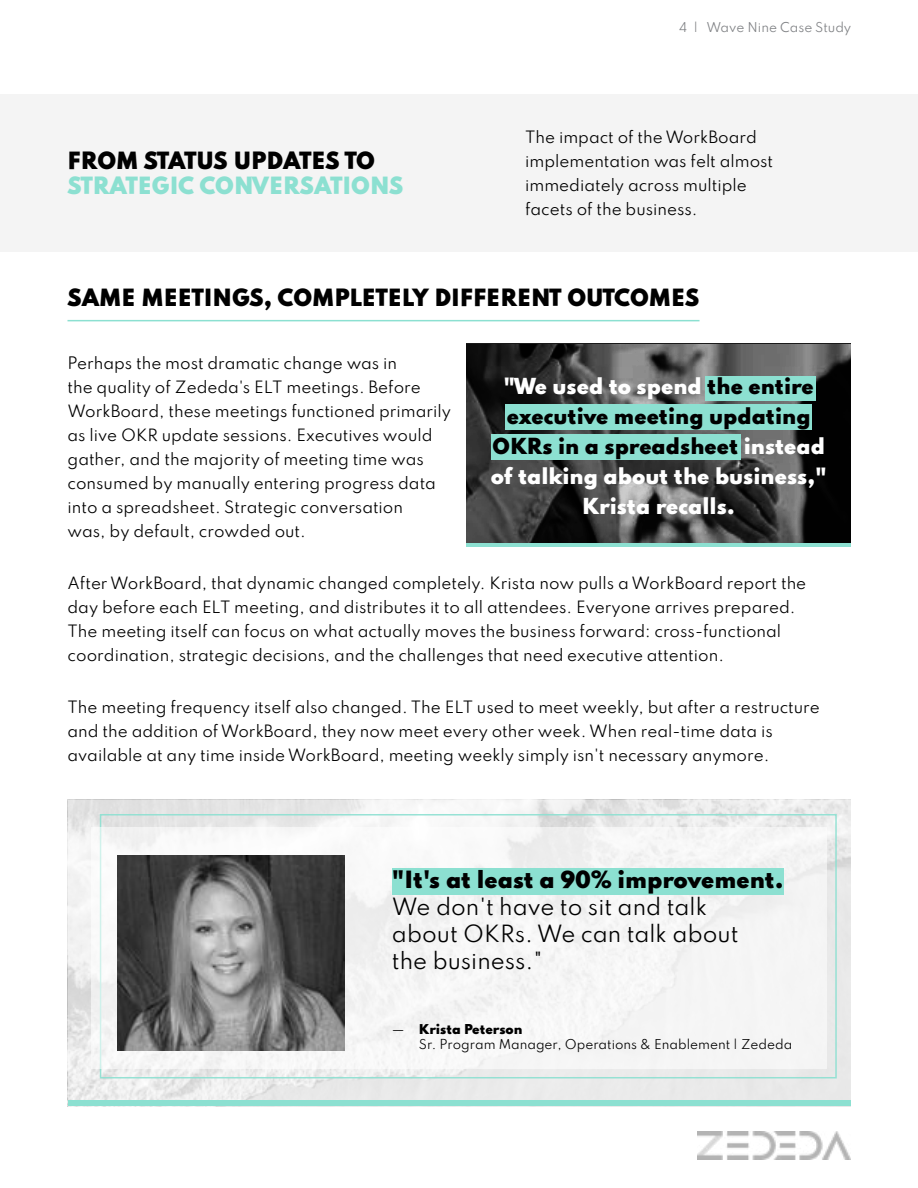
<style>
.page{position:relative;width:918px;height:1188px;background:#fff}
.page>*{position:absolute;margin:0;border:0;box-sizing:border-box;transform-origin:0 0}
.t1{font:21px/27px "Spartan";color:#000}
.t2{font:900 21px "Spartan";color:#000}
.t3{font:900 21px "Spartan";color:#000101}
.t4{font:900 21px "Spartan";color:#8ce0d1}
.t5{font:900 19.5px/30px "Spartan";color:#fff;text-align:center}
.t6{font:15px/24px "Spartan";color:#000}
.t7{font:12px/15px "Spartan";color:#000}
.t8{font:12px "Spartan";color:#808285}
.s1{color:#000}
.s2{font-weight:900}
</style>
<div class="page">
<div style="left:0;top:94px;width:918px;height:158px;background:#f4f4f4"></div>
<svg style="left:467px;top:343px;width:384px;height:200px;background:#3e3e3e"></svg>
<hr style="left:467px;top:543px;width:384px;height:3px;background:#8ce0d1">
<hr style="left:68px;top:320px;width:632px;height:1px;background:#8ce0d1">
<div style="left:705px;top:376px;width:110px;height:24px;background:#8ce0d1"></div>
<div style="left:491px;top:434px;width:249px;height:26px;background:#8ce0d1"></div>
<div style="left:505px;top:404px;width:307px;height:26px;background:#8ce0d1"></div>
<svg style="left:68px;top:800px;width:783px;height:300px;fill:#eaeaea"></svg>
<div style="left:100px;top:814px;width:737px;height:264px;border:2px solid #8ce0d1"></div>
<div style="left:91px;top:827px;width:736px;height:242px;background:#f5f5f5"></div>
<div style="left:68px;top:1100px;width:783px;height:6px;background:#8ce0d1"></div>
<img style="left:118px;top:855px;width:227px;height:196px">
<div style="left:392px;top:868px;width:391px;height:27px;background:#8ce0d1"></div>
<img style="left:698px;top:1132px;width:152px;height:28px">
<h1 class="t2" style="left:68px;top:144px;width:309px">FROM STATUS UPDATES TO</h1>
<h1 class="t4" style="left:68px;top:169px;width:338px">STRATEGIC CONVERSATIONS</h1>
<p class="t8" style="left:679px;top:18px;width:174px">4 | Wave Nine Case Study</p>
<p class="t6" style="left:525px;top:125px;width:250px">The impact of the WorkBoard implementation was felt almost immediately across multiple facets of the business.</p>
<h1 class="t2" style="left:68px;top:281px;width:634px">SAME MEETINGS, COMPLETELY DIFFERENT OUTCOMES</h1>
<p class="t6" style="left:68px;top:351px;width:385px">Perhaps the most dramatic change was in<br>the quality of Zededa's ELT meetings. Before WorkBoard, these meetings functioned primarily as live OKR update sessions. Executives would gather, and the majority of meeting time was consumed by manually entering progress data into a spreadsheet. Strategic conversation<br>was, by default, crowded out.</p>
<p class="t6" style="left:68px;top:570px;width:740px">After WorkBoard, that dynamic changed completely. Krista now pulls a WorkBoard report the day before each ELT meeting, and distributes it to all attendees. Everyone arrives prepared.<br>The meeting itself can focus on what actually moves the business forward: cross-functional coordination, strategic decisions, and the challenges that need executive attention.</p>
<p class="t6" style="left:68px;top:694px;width:754px">The meeting frequency itself also changed. The ELT used to meet weekly, but after a restructure and the addition of WorkBoard, they now meet every other week. When real-time data is available at any time inside WorkBoard, meeting weekly simply isn't necessary anymore.</p>
<h2 class="t5" style="left:491px;top:370px;width:338px">"We used to spend <span class="s1">the entire executive meeting updating<br>OKRs in a spreadsheet</span> instead of talking about the business,"<br>Krista recalls.</h2>
<h1 class="t3" style="left:392px;top:863px;width:393px">"It's at least a 90% improvement.</h1>
<h1 class="t1" style="left:392px;top:892px;width:348px">We don't have to sit and talk about OKRs. We can talk about the business."</h1>
<p class="t7" style="left:419px;top:1021px;width:375px;text-indent:-27px">— <span class="s2">Krista Peterson<br></span>Sr. Program Manager, Operations &amp; Enablement | Zededa</p>
</div>
